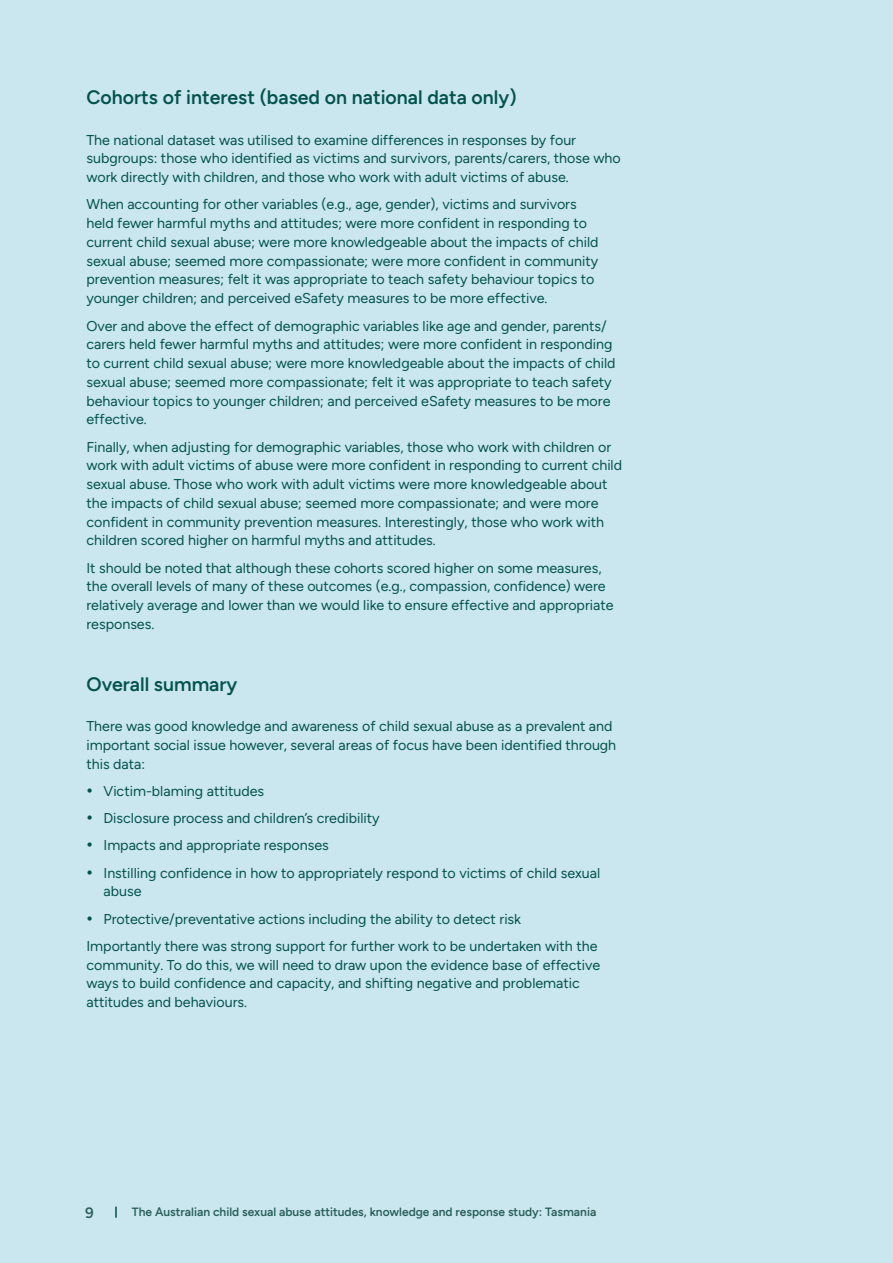
<style>
.page{position:relative;width:893px;height:1263px;background:#cae6ef}
.page>*{position:absolute;margin:0;border:0;box-sizing:border-box;transform-origin:0 0}
.t1{font:600 19.5px "Figtree";color:#02534c}
.t2{font:600 15px "Figtree";color:#285f59}
.t3{font:14.25px/18.8px "Figtree";color:#02534c}
.t4{font:600 12px "Figtree";color:#285f59}
</style>
<div class="page">
<svg style="left:115px;top:1206px;width:2px;height:12px"></svg>
<h1 class="t1" style="left:86px;top:86px;width:432px">Cohorts of interest (based on national data only)</h1>
<p class="t3" style="left:86px;top:130px;width:536px">The national dataset was utilised to examine differences in responses by four subgroups: those who identified as victims and survivors, parents/carers, those who work directly with children, and those who work with adult victims of abuse.</p>
<p class="t3" style="left:86px;top:195px;width:513px">When accounting for other variables (e.g., age, gender), victims and survivors held fewer harmful myths and attitudes; were more confident in responding to current child sexual abuse; were more knowledgeable about the impacts of child sexual abuse; seemed more compassionate; were more confident in community prevention measures; felt it was appropriate to teach safety behaviour topics to younger children; and perceived eSafety measures to be more effective.</p>
<p class="t3" style="left:86px;top:316px;width:531px">Over and above the effect of demographic variables like age and gender, parents/ carers held fewer harmful myths and attitudes; were more confident in responding to current child sexual abuse; were more knowledgeable about the impacts of child sexual abuse; seemed more compassionate; felt it was appropriate to teach safety behaviour topics to younger children; and perceived eSafety measures to be more effective.</p>
<p class="t3" style="left:86px;top:437px;width:537px">Finally, when adjusting for demographic variables, those who work with children or work with adult victims of abuse were more confident in responding to current child sexual abuse. Those who work with adult victims were more knowledgeable about the impacts of child sexual abuse; seemed more compassionate; and were more confident in community prevention measures. Interestingly, those who work with children scored higher on harmful myths and attitudes.</p>
<p class="t3" style="left:86px;top:558px;width:529px">It should be noted that although these cohorts scored higher on some measures, the overall levels of many of these outcomes (e.g., compassion, confidence) were relatively average and lower than we would like to ensure effective and appropriate responses.</p>
<h1 class="t1" style="left:86px;top:672px;width:152px">Overall summary</h1>
<p class="t3" style="left:86px;top:717px;width:531px">There was good knowledge and awareness of child sexual abuse as a prevalent and important social issue however, several areas of focus have been identified through this data:</p>
<p class="t3" style="left:86px;top:781px;width:179px">• Victim-blaming attitudes</p>
<p class="t3" style="left:86px;top:809px;width:295px">• Disclosure process and children’s credibility</p>
<p class="t3" style="left:86px;top:836px;width:244px">• Impacts and appropriate responses</p>
<p class="t3" style="left:103px;top:863px;width:498px;text-indent:-17px">• Instilling confidence in how to appropriately respond to victims of child sexual abuse</p>
<p class="t3" style="left:86px;top:905px;width:512px;line-height:27.3px">• Protective/preventative actions including the ability to detect risk<br>Importantly there was strong support for further work to be undertaken with the</p>
<p class="t3" style="left:86px;top:955px;width:515px">community. To do this, we will need to draw upon the evidence base of effective ways to build confidence and capacity, and shifting negative and problematic attitudes and behaviours.</p>
<p class="t2" style="left:85px;top:1204px;width:10px">9</p>
<p class="t4" style="left:132px;top:1205px;width:466px">The Australian child sexual abuse attitudes, knowledge and response study: Tasmania</p>
</div>
